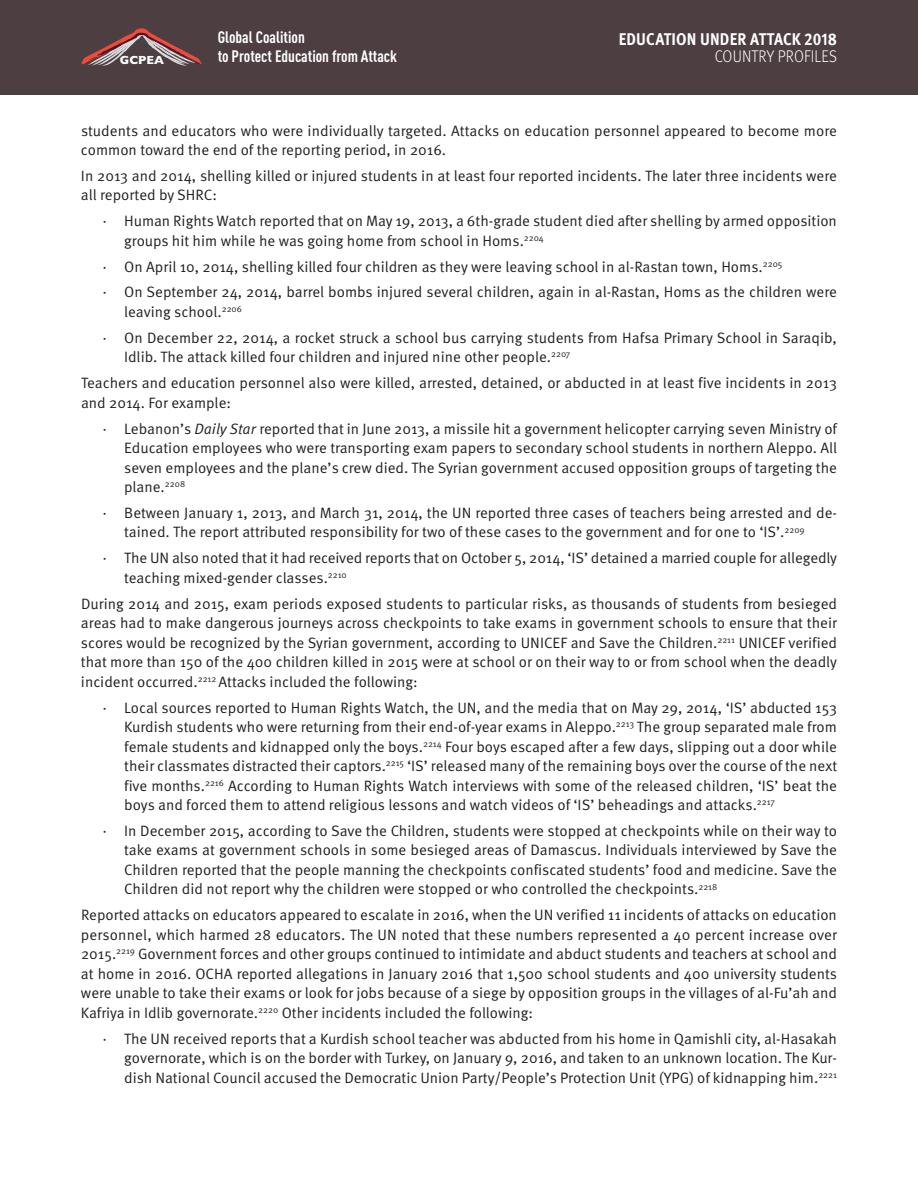
<style>
.page{position:relative;width:918px;height:1188px;background:#fff}
.page>*{position:absolute;margin:0;border:0;box-sizing:border-box;transform-origin:0 0}
.t1{font:700 16.95px "Meta Pro";letter-spacing:.01em;color:#fff;scale:.9 1}
.t2{font:300 16.95px "Meta Pro";letter-spacing:.01em;color:#fff;scale:.9 1}
.t3{font:700 16.35px/19.4px "DIN Cond";color:#fff}
.t4{font:15px/19.5px "Meta Pro Norm";color:#231f20}
.t5{font:700 11.85px "Gill Sans";color:#fff}
.s1{font-family:"Meta Pro Norm Ita"}
</style>
<div class="page">
<div style="left:0;top:0;width:918px;height:95px;background:#4d3e42"></div>
<svg style="left:81px;top:28px;width:121px;height:38px"></svg>
<p class="t3" style="left:218px;top:29px;width:181px">Global Coalition<br>to Protect Education from Attack</p>
<p class="t1" style="left:619px;top:33px;width:244px">EDUCATION UNDER ATTACK 2018</p>
<p class="t5" style="left:120px;top:53px;width:46px">GCPEA</p>
<p class="t2" style="left:715px;top:50px;width:137px">COUNTRY PROFILES</p>
<p class="t4" style="left:81px;top:122px;width:757px">students and educators who were individually targeted. Attacks on education personnel appeared to become more common toward the end of the reporting period, in 2016.</p>
<p class="t4" style="left:81px;top:167px;width:757px">In 2013 and 2014, shelling killed or injured students in at least four reported incidents. The later three incidents were all reported by SHRC:</p>
<p class="t4" style="left:124px;top:212px;width:714px;text-indent:-22px">· Human Rights Watch reported that on May 19, 2013, a 6th-grade student died after shelling by armed opposition groups hit him while he was going home from school in Homs.<sup>2204</sup></p>
<p class="t4" style="left:103px;top:255px;width:736px;line-height:25.8px">· On April 10, 2014, shelling killed four children as they were leaving school in al-Rastan town, Homs.<sup>2205<br></sup>· On September 24, 2014, barrel bombs injured several children, again in al-Rastan, Homs as the children were</p>
<p class="t4" style="left:103px;top:300px;width:736px;line-height:25.8px;text-indent:22px">leaving school.<sup>2206<br></sup>· On December 22, 2014, a rocket struck a school bus carrying students from Hafsa Primary School in Saraqib,</p>
<p class="t4" style="left:81px;top:345px;width:757px;line-height:25.8px;text-indent:43px">Idlib. The attack killed four children and injured nine other people.<sup>2207<br></sup>Teachers and education personnel also were killed, arrested, detained, or abducted in at least five incidents in 2013</p>
<p class="t4" style="left:103px;top:391px;width:736px;line-height:25.8px;text-indent:-22px">and 2014. For example:<br>· Lebanon’s <span class="s1">Daily Star</span> reported that in June 2013, a missile hit a government helicopter carrying seven Ministry of</p>
<p class="t4" style="left:124px;top:439px;width:714px;text-align:justify">Education employees who were transporting exam papers to secondary school students in northern Aleppo. All seven employees and the plane’s crew died. The Syrian government accused opposition groups of targeting the plane.<sup>2208</sup></p>
<p class="t4" style="left:124px;top:504px;width:714px;text-indent:-22px">· Between January 1, 2013, and March 31, 2014, the UN reported three cases of teachers being arrested and de&shy;tained. The report attributed responsibility for two of these cases to the government and for one to ‘IS’.<sup>2209</sup></p>
<p class="t4" style="left:124px;top:550px;width:714px;text-indent:-22px">· The UN also noted that it had received reports that on October 5, 2014, ‘IS’ detained a married couple for allegedly teaching mixed-gender classes.<sup>2210</sup></p>
<p class="t4" style="left:81px;top:595px;width:758px;text-align:justify">During 2014 and 2015, exam periods exposed students to particular risks, as thousands of students from besieged areas had to make dangerous journeys across checkpoints to take exams in government schools to ensure that their scores would be recognized by the Syrian government, according to UNICEF and Save the Children.<sup>2211</sup> UNICEF verified that more than 150 of the 400 children killed in 2015 were at school or on their way to or from school when the deadly incident occurred.<sup>2212</sup> Attacks included the following:</p>
<p class="t4" style="left:124px;top:699px;width:714px;text-align:justify;text-indent:-22px">· Local sources reported to Human Rights Watch, the UN, and the media that on May 29, 2014, ‘IS’ abducted 153<br>Kurdish students who were returning from their end-of-year exams in Aleppo.<sup>2213</sup> The group separated male from female students and kidnapped only the boys.<sup>2214</sup> Four boys escaped after a few days, slipping out a door while their classmates distracted their captors.<sup>2215</sup> ‘IS’ released many of the remaining boys over the course of the next five months.<sup>2216</sup> According to Human Rights Watch interviews with some of the released children, ‘IS’ beat the boys and forced them to attend religious lessons and watch videos of ‘IS’ beheadings and attacks.<sup>2217</sup></p>
<p class="t4" style="left:124px;top:822px;width:714px;text-align:justify;text-indent:-22px">· In December 2015, according to Save the Children, students were stopped at checkpoints while on their way to take exams at government schools in some besieged areas of Damascus. Individuals interviewed by Save the Children reported that the people manning the checkpoints confiscated students’ food and medicine. Save the Children did not report why the children were stopped or who controlled the checkpoints.<sup>2218</sup></p>
<p class="t4" style="left:81px;top:907px;width:758px;text-align:justify">Reported attacks on educators appeared to escalate in 2016, when the UN verified 11 incidents of attacks on education personnel, which harmed 28 educators. The UN noted that these numbers represented a 40 percent increase over 2015.<sup>2219</sup> Government forces and other groups continued to intimidate and abduct students and teachers at school and at home in 2016. OCHA reported allegations in January 2016 that 1,500 school students and 400 university students were unable to take their exams or look for jobs because of a siege by opposition groups in the villages of al-Fu’ah and Kafriya in Idlib governorate.<sup>2220</sup> Other incidents included the following:</p>
<p class="t4" style="left:124px;top:1030px;width:714px;text-align:justify;text-indent:-22px">· The UN received reports that a Kurdish school teacher was abducted from his home in Qamishli city, al-Hasakah governorate, which is on the border with Turkey, on January 9, 2016, and taken to an unknown location. The Kur&shy;dish National Council accused the Democratic Union Party/People’s Protection Unit (YPG) of kidnapping him.<sup>2221</sup></p>
</div>
